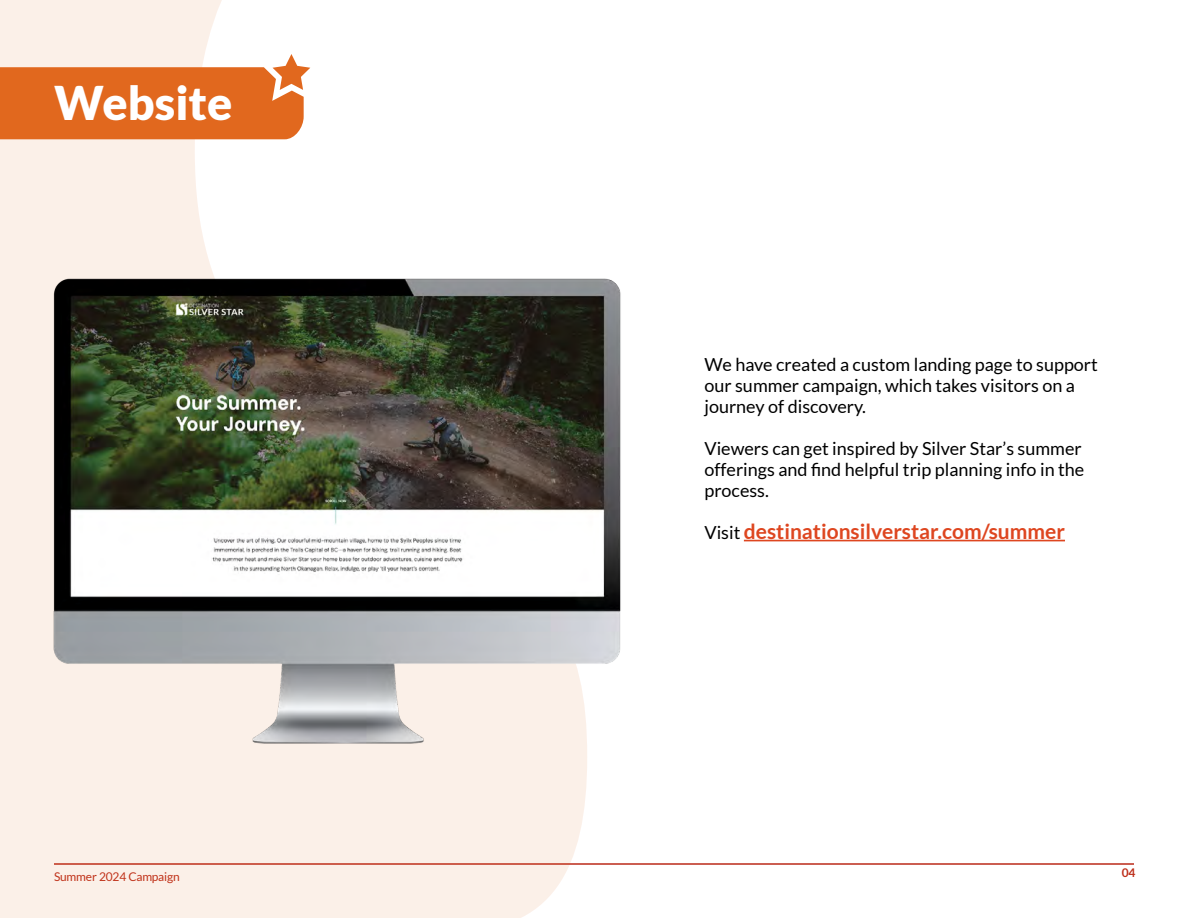
<style>
.page{position:relative;width:1188px;height:918px;background:#fff}
.page>*{position:absolute;margin:0;border:0;box-sizing:border-box;transform-origin:0 0}
.t1{font:900 46.5px "Lato";color:#fff}
.t2{font:700 21px "Lato";color:#de4620}
.t3{font:18px/21px "Lato";color:#000}
.t4{font:12px "Lato";letter-spacing:-.02em;color:#bd2e1a}
.t5{font:700 12px "Lato";color:#bd2e1a}
.s1{font-weight:400;font-size:18px;color:#000}
</style>
<div class="page">
<hr style="left:54px;top:863px;width:1080px;height:2px;background:#bb2a19">
<svg style="left:0;top:0;width:587px;height:918px;fill:#fbf0e8"></svg>
<svg style="left:0;top:54px;width:310px;height:85px;background:#e68245"></svg>
<hr style="left:744px;top:540px;width:321px;height:1px;background:#de4620">
<img style="left:0;top:263px;width:621px;height:496px">
<h1 class="t1" style="left:54px;top:76px;width:180px">Website</h1>
<p class="t3" style="left:704px;top:354px;width:395px">We have created a custom landing page to support our summer campaign, which takes visitors on a journey of discovery.</p>
<p class="t3" style="left:704px;top:438px;width:381px">Viewers can get inspired by Silver Star’s summer offerings and find helpful trip planning info in the process.</p>
<p class="t2" style="left:704px;top:520px;width:362px"><span class="s1">Visit</span> destinationsilverstar.com/summer</p>
<p class="t4" style="left:54px;top:870px;width:127px">Summer 2024 Campaign</p>
<p class="t5" style="left:1122px;top:866px;width:15px">04</p>
</div>
